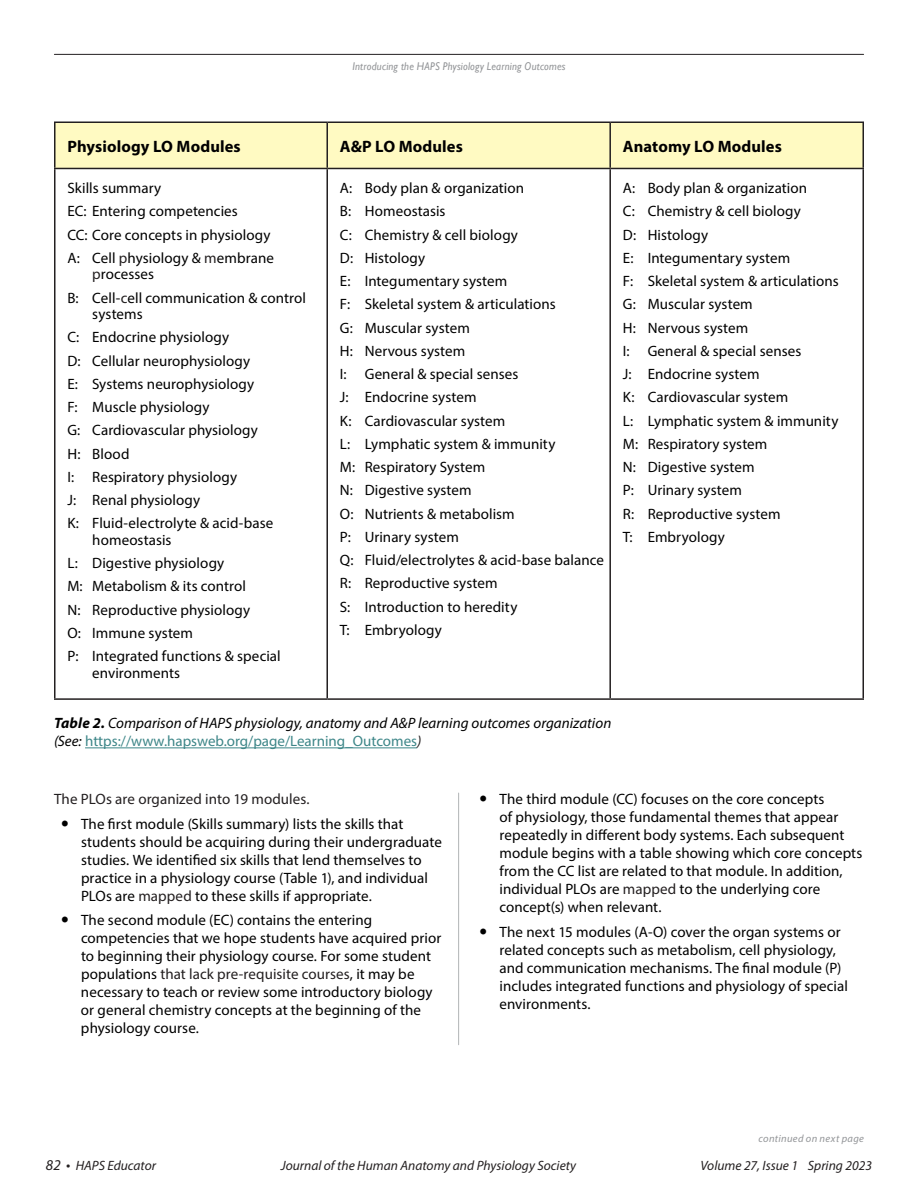
<style>
.page{position:relative;width:918px;height:1188px;background:#fff}
.page>*{position:absolute;margin:0;border:0;box-sizing:border-box;transform-origin:0 0}
.t1{font:700 16.5px "Myriad Pro";letter-spacing:.01em;color:#000}
.t2{font:15px/23.2px "Myriad Pro";letter-spacing:.005em;color:#000}
.t3{font:italic 15px/18px "Myriad Pro";letter-spacing:.005em;color:#000}
.t4{font:15px "Myriad Pro";letter-spacing:.005em;color:#231f20}
.t5{font:italic 13.5px "Myriad Pro";color:#231f20}
.t6{font:italic 11.25px "Gill Sans";letter-spacing:.02em;color:#939598;scale:.93 1}
.t7{font:italic 10.5px "Myriad Pro";letter-spacing:.035em;color:#939598}
.s1{color:#231f20}
.s2{font-weight:700}
.s3{font-style:normal;color:#3d8688}
.s4{font-size:15px}
</style>
<div class="page">
<hr style="left:54px;top:54px;width:810px;height:1px;background:#231f20">
<hr style="left:458px;top:793px;width:1px;height:252px;background:#b1b4b6">
<div style="left:56px;top:123px;width:806px;height:45px;background:#fffac2"></div>
<hr style="left:54px;top:122px;width:273px;height:1px;background:#231f20">
<hr style="left:54px;top:123px;width:2px;height:45px;background:#231f20">
<hr style="left:327px;top:122px;width:283px;height:1px;background:#231f20">
<hr style="left:326px;top:123px;width:2px;height:45px;background:#231f20">
<hr style="left:610px;top:122px;width:254px;height:1px;background:#231f20">
<hr style="left:609px;top:123px;width:2px;height:45px;background:#231f20">
<hr style="left:862px;top:123px;width:2px;height:45px;background:#231f20">
<hr style="left:54px;top:168px;width:273px;height:1px;background:#231f20">
<hr style="left:54px;top:169px;width:2px;height:529px;background:#231f20">
<hr style="left:327px;top:168px;width:283px;height:1px;background:#231f20">
<hr style="left:326px;top:169px;width:2px;height:529px;background:#231f20">
<hr style="left:610px;top:168px;width:254px;height:1px;background:#231f20">
<hr style="left:609px;top:169px;width:2px;height:529px;background:#231f20">
<hr style="left:862px;top:169px;width:2px;height:529px;background:#231f20">
<hr style="left:54px;top:698px;width:273px;height:2px;background:#231f20">
<hr style="left:327px;top:698px;width:283px;height:2px;background:#231f20">
<hr style="left:610px;top:698px;width:254px;height:2px;background:#231f20">
<hr style="left:85px;top:747px;width:332px;height:1px;background:#3d8688">
<p class="t6" style="left:352px;top:60px;width:231px">Introducing the HAPS Physiology Learning Outcomes</p>
<p class="t1" style="left:68px;top:135px;width:175px">Physiology LO Modules</p>
<p class="t1" style="left:340px;top:135px;width:124px">A&amp;P LO Modules</p>
<p class="t1" style="left:623px;top:135px;width:161px">Anatomy LO Modules</p>
<p class="t2" style="left:68px;top:176px;width:208px">Skills summary<br>EC: Entering competencies<br>CC: Core concepts in physiology<br>A: Cell <span class="s1">p</span>hysiology &amp; <span class="s1">m</span>embrane</p>
<p class="t2" style="left:67px;top:263px;width:240px;text-indent:25px"><span class="s1">p</span>rocesses<br>B: Cell-<span class="s1">c</span>ell communication &amp; control</p>
<p class="t2" style="left:68px;top:302px;width:207px;text-indent:25px">systems<br>C: Endocrine physiology<br>D: Cellular neurophysiology<br>E: Systems neurophysiology<br>F: Muscle physiology<br>G: Cardiovascular physiology<br>H: Blood<br>I: Respiratory physiology<br>J: Renal physiology<br>K: Fluid-electrolyte &amp; acid-base</p>
<p class="t2" style="left:68px;top:528px;width:215px;text-indent:25px">homeostasis<br>L: Digestive physiology<br>M: Metabolism &amp; its control<br>N: Reproductive physiology<br>O: Immune system<br>P: Integrated functions &amp; special</p>
<p class="t2" style="left:92px;top:661px;width:89px">environments</p>
<p class="t2" style="left:340px;top:176px;width:265px">A: Body plan &amp; organization<br>B: Homeostasis<br>C: Chemistry &amp; cell biology<br>D: Histology<br>E: Integumentary system<br>F: Skeletal system &amp; articulations<br>G: Muscular system<br>H: Nervous system<br>I: General &amp; special senses<br>J: Endocrine system<br>K: Cardiovascular system<br>L: Lymphatic system &amp; immunity<br>M: Respiratory System<br>N: Digestive system<br>O: Nutrients &amp; metabolism<br>P: Urinary system<br>Q: Fluid/electrolytes &amp; acid-base balance<br>R: Reproductive system<br>S: Introduction to heredity<br>T: Embryology</p>
<p class="t2" style="left:623px;top:176px;width:217px">A: Body plan &amp; organization<br>C: Chemistry &amp; cell biology<br>D: Histology<br>E: Integumentary system<br>F: Skeletal system &amp; articulations<br>G: Muscular system<br>H: Nervous system<br>I: General &amp; special senses<br>J: Endocrine system<br>K: Cardiovascular system<br>L: Lymphatic system &amp; immunity<br>M: Respiratory system<br>N: Digestive system<br>P: Urinary system<br>R: Reproductive system<br>T: Embryology</p>
<p class="t3" style="left:54px;top:714px;width:559px"><span class="s2">Table 2.</span> Comparison of HAPS physiology, anatomy and A&amp;P learning outcomes organization (See: <span class="s3">https://www.hapsweb.org/page/Learning_Outcomes</span><span class="s1">)</span></p>
<p class="t4" style="left:54px;top:790px;width:257px">The PLOs are organized into 19 modules.</p>
<p class="t2" style="left:81px;top:814px;width:362px;line-height:18px">The first module (Skills summary) lists the skills that students should be acquiring during their undergraduate studies. We identified six skills that lend themselves to practice in a physiology course (Table 1), and individual PLOs are <span class="s1">mapped</span> to these skills if appropriate.</p>
<p class="t2" style="left:81px;top:911px;width:362px;line-height:18px">The second module (EC) contains the entering competencies that we hope students have acquired prior to beginning their physiology course. For some student populations <span class="s1">that lack pre-requisite courses</span>, it may be necessary to teach or review some introductory biology or general chemistry concepts at the beginning of the physiology course.</p>
<p class="t2" style="left:499px;top:790px;width:364px;line-height:18px">The third module (CC) focuses on the core concepts<br>of physiology, those fundamental themes that appear repeatedly in different body systems. Each subsequent module begins with a table showing which core concepts from the CC list are related to that module. In addition, individual PLOs are <span class="s1">mapped</span> to the underlying core concept(s) when relevant.</p>
<p class="t2" style="left:499px;top:922px;width:350px;line-height:18px">The next 15 modules (A-O) cover the organ systems or related concepts such as metabolism, cell physiology, and communication mechanisms. The final module (P) includes integrated functions and physiology of special environments.</p>
<p class="t7" style="left:759px;top:1132px;width:107px">continued on next page</p>
<p class="t5" style="left:46px;top:1157px;width:112px"><span class="s4">82 •</span> HAPS Educator</p>
<p class="t5" style="left:281px;top:1157px;width:297px">Journal of the Human Anatomy and Physiology Society</p>
<p class="t5" style="left:700px;top:1157px;width:173px">Volume 27, Issue 1 Spring 2023</p>
</div>
